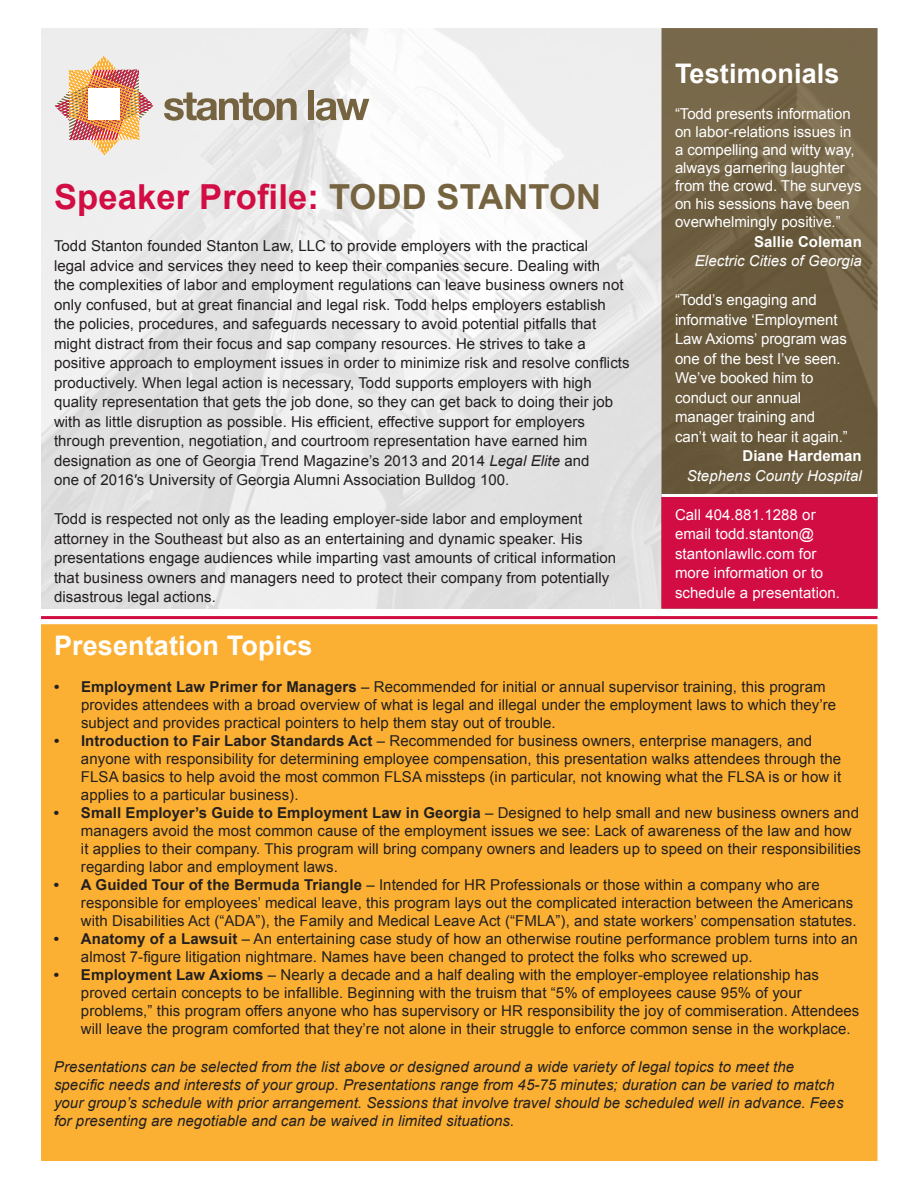
<style>
.page{position:relative;width:918px;height:1188px;background:#fff}
.page>*{position:absolute;margin:0;border:0;box-sizing:border-box;transform-origin:0 0}
.t1{font:700 34.5px "Arial";letter-spacing:.005em;color:#d20d44}
.t2{font:700 27px "Arial";letter-spacing:.005em;color:#fff}
.t3{font:15px/19.5px "Arial";letter-spacing:.005em;color:#231f20}
.t4{font:15px/19.5px "Arial";letter-spacing:-.005em;color:#fff}
.t5{font:italic 15px/18px "Arial";letter-spacing:.005em;color:#231f20}
.t6{font:italic 15px "Arial";letter-spacing:.005em;color:#fff}
.t7{font:700 15px "Arial";letter-spacing:.005em;color:#fff}
.s1{color:#766340}
.s2{font-style:italic}
.s3{font-weight:700}
</style>
<div class="page">
<div style="left:41px;top:624px;width:837px;height:537px;background:#fbb034;border:2px solid #fbb034"></div>
<hr style="left:41px;top:616px;width:837px;height:3px;background:#d20d44">
<img style="left:42px;top:28px;width:836px;height:581px">
<div style="left:662px;top:497px;width:216px;height:112px;background:#d20d44;border:2px solid #d20d44"></div>
<svg style="left:164px;top:92px;width:133px;height:29px"></svg>
<div style="left:309px;top:91px;width:5px;height:29px;background:#766340"></div>
<svg style="left:316px;top:98px;width:53px;height:23px"></svg>
<img style="left:55px;top:56px;width:99px;height:99px">
<div style="left:88px;top:88px;width:32px;height:32px;background:#fff"></div>
<hr style="left:662px;top:494px;width:216px;height:3px;background:#fff">
<h1 class="t1" style="left:54px;top:174px;width:549px">Speaker Profile: <span class="s1">TODD STANTON</span></h1>
<p class="t3" style="left:54px;top:237px;width:577px">Todd Stanton founded Stanton Law, LLC to provide employers with the practical<br>legal advice and services they need to keep their companies secure. Dealing with<br>the complexities of labor and employment regulations can leave business owners not only confused, but at great financial and legal risk. Todd helps employers establish the policies, procedures, and safeguards necessary to avoid potential pitfalls that might distract from their focus and sap company resources. He strives to take a positive approach to employment issues in order to minimize risk and resolve conflicts productively. When legal action is necessary, Todd supports employers with high quality representation that gets the job done, so they can get back to doing their job with as little disruption as possible. His efficient, effective support for employers through prevention, negotiation, and courtroom representation have earned him designation as one of Georgia Trend Magazine’s 2013 and 2014 <span class="s2">Legal Elite</span> and<br>one of 2016′s University of Georgia Alumni Association Bulldog 100.</p>
<p class="t3" style="left:54px;top:510px;width:564px">Todd is respected not only as the leading employer-side labor and employment attorney in the Southeast but also as an entertaining and dynamic speaker. His presentations engage audiences while imparting vast amounts of critical information that business owners and managers need to protect their company from potentially disastrous legal actions.</p>
<h2 class="t2" style="left:675px;top:56px;width:166px">Testimonials</h2>
<p class="t4" style="left:675px;top:105px;width:188px;line-height:18px">“Todd presents information on labor-relations issues in a compelling and witty way, always garnering laughter from the crowd. The surveys on his sessions have been overwhelmingly positive.”</p>
<p class="t7" style="left:754px;top:232px;width:109px">Sallie Coleman</p>
<p class="t6" style="left:695px;top:251px;width:168px">Electric Cities of Georgia</p>
<p class="t4" style="left:675px;top:291px;width:174px">“Todd’s engaging and informative ‘Employment<br>Law Axioms’ program was one of the best I’ve seen.<br>We’ve booked him to conduct our annual manager training and can’t wait to hear it again.”</p>
<p class="t7" style="left:742px;top:446px;width:121px">Diane Hardeman</p>
<p class="t6" style="left:687px;top:466px;width:177px">Stephens County Hospital</p>
<p class="t4" style="left:675px;top:505px;width:167px">Call 404.881.1288 or email todd.stanton@ stantonlawllc.com for more information or to schedule a presentation.</p>
<h2 class="t2" style="left:54px;top:627px;width:260px">Presentation Topics</h2>
<p class="t3" style="left:81px;top:678px;width:757px;line-height:18px;text-indent:-27px"><span class="s3">• Employment Law Primer for Managers</span> – Recommended for initial or annual supervisor training, this program provides attendees with a broad overview of what is legal and illegal under the employment laws to which they’re subject and provides practical pointers to help them stay out of trouble.</p>
<p class="t3" style="left:81px;top:732px;width:762px;line-height:18px;text-indent:-27px"><span class="s3">• Introduction to Fair Labor Standards Act</span> – Recommended for business owners, enterprise managers, and anyone with responsibility for determining employee compensation, this presentation walks attendees through the FLSA basics to help avoid the most common FLSA missteps (in particular, not knowing what the FLSA is or how it applies to a particular business).</p>
<p class="t3" style="left:81px;top:804px;width:782px;line-height:18px;text-indent:-27px"><span class="s3">• Small Employer’s Guide to Employment Law in Georgia</span> – Designed to help small and new business owners and managers avoid the most common cause of the employment issues we see: Lack of awareness of the law and how it applies to their company. This program will bring company owners and leaders up to speed on their responsibilities regarding labor and employment laws.</p>
<p class="t3" style="left:81px;top:876px;width:777px;line-height:18px;text-indent:-27px"><span class="s3">• A Guided Tour of the Bermuda Triangle</span> – Intended for HR Professionals or those within a company who are responsible for employees’ medical leave, this program lays out the complicated interaction between the Americans with Disabilities Act (“ADA”), the Family and Medical Leave Act (“FMLA”), and state workers’ compensation statutes.</p>
<p class="t3" style="left:81px;top:930px;width:778px;line-height:18px;text-indent:-27px"><span class="s3">• Anatomy of a Lawsuit</span> – An entertaining case study of how an otherwise routine performance problem turns into an almost 7-figure litigation nightmare. Names have been changed to protect the folks who screwed up.</p>
<p class="t3" style="left:81px;top:966px;width:780px;line-height:18px;text-indent:-27px"><span class="s3">• Employment Law Axioms</span> – Nearly a decade and a half dealing with the employer-employee relationship has proved certain concepts to be infallible. Beginning with the truism that “5% of employees cause 95% of your problems,” this program offers anyone who has supervisory or HR responsibility the joy of commiseration. Attendees will leave the program comforted that they’re not alone in their struggle to enforce common sense in the workplace.</p>
<p class="t5" style="left:54px;top:1058px;width:791px">Presentations can be selected from the list above or designed around a wide variety of legal topics to meet the specific needs and interests of your group. Presentations range from 45-75 minutes; duration can be varied to match your group’s schedule with prior arrangement. Sessions that involve travel should be scheduled well in advance. Fees for presenting are negotiable and can be waived in limited situations.</p>
</div>
